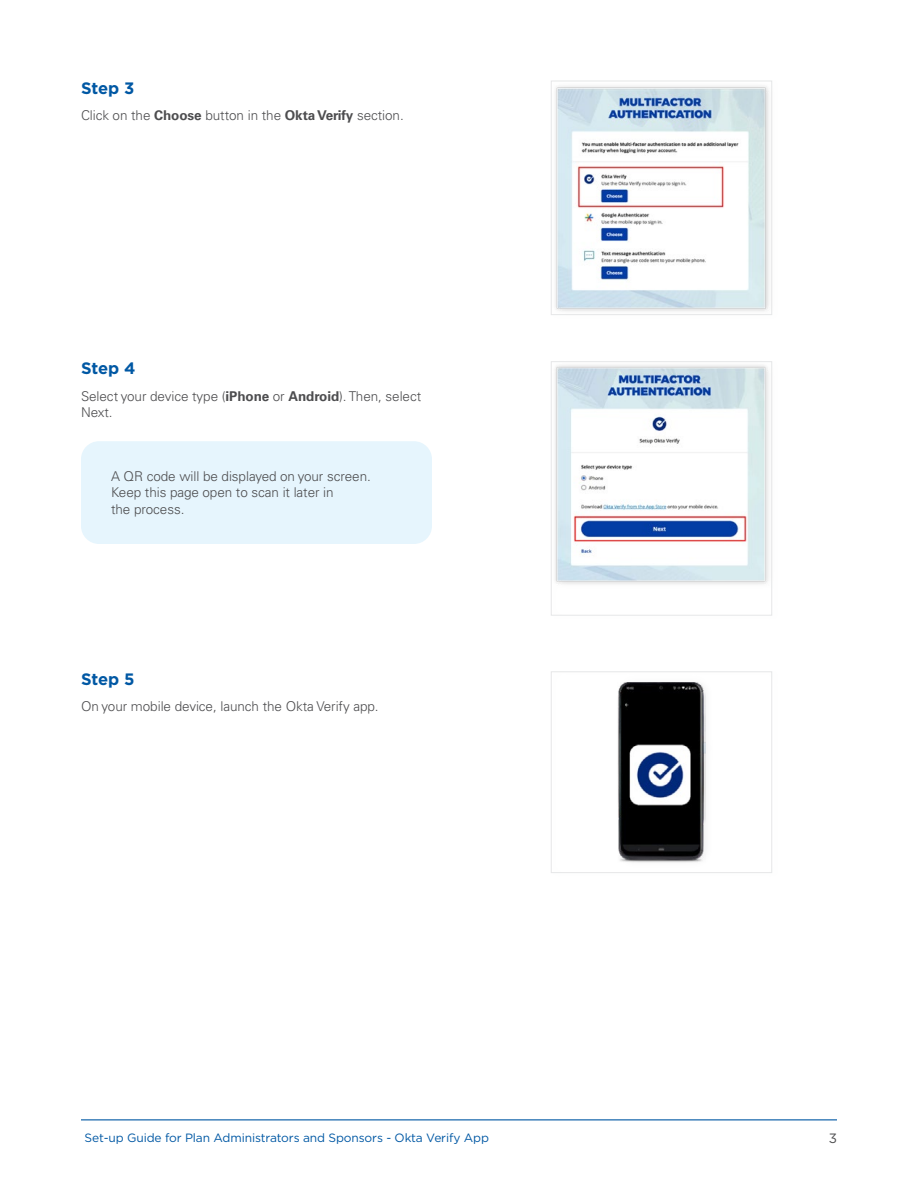
<style>
.page{position:relative;width:918px;height:1188px;background:#fff}
.page>*{position:absolute;margin:0;border:0;box-sizing:border-box;transform-origin:0 0}
.t1{font:700 16.5px "Gotham";letter-spacing:-.005em;color:#0058a4}
.t2{font:300 13.5px/16.5px "Univers LT Pro 45";letter-spacing:-.005em;color:#4d4d4f}
.t3{font:13.5px "Gotham";color:#4d4d4f}
.t4{font:12px "Gotham";letter-spacing:-.01em;color:#0058a4}
.s1{font-family:"Univers LT Pro 65";font-weight:700}
</style>
<div class="page">
<hr style="left:81px;top:1119px;width:756px;height:1px;background:#0058a4">
<div style="left:81px;top:441px;width:351px;height:103px;background:#e6f5fd;border-radius:18px"></div>
<img style="left:555px;top:365px;width:214px;height:219px">
<div style="left:551px;top:361px;width:221px;height:255px;border:1px solid #e6e7e8"></div>
<img style="left:617px;top:682px;width:89px;height:181px">
<div style="left:551px;top:671px;width:221px;height:202px;border:1px solid #e6e7e8"></div>
<img style="left:555px;top:86px;width:214px;height:225px">
<div style="left:551px;top:81px;width:221px;height:234px;border:1px solid #e6e7e8"></div>
<h3 class="t1" style="left:81px;top:77px;width:55px">Step 3</h3>
<p class="t2" style="left:81px;top:107px;width:324px">Click on the <span class="s1">Choose</span> button in the <span class="s1">Okta Verify</span> section.</p>
<h3 class="t1" style="left:81px;top:358px;width:56px">Step 4</h3>
<p class="t2" style="left:81px;top:387px;width:342px">Select your device type (<span class="s1">iPhone</span> or <span class="s1">Android</span>). Then, select<br>Next.</p>
<p class="t2" style="left:111px;top:468px;width:261px">A QR code will be displayed on your screen.<br>Keep this page open to scan it later in<br>the process.</p>
<h3 class="t1" style="left:81px;top:668px;width:55px">Step 5</h3>
<p class="t2" style="left:81px;top:697px;width:299px">On your mobile device, launch the Okta Verify app.</p>
<p class="t4" style="left:84px;top:1130px;width:406px">Set-up Guide for Plan Administrators and Sponsors - Okta Verify App</p>
<p class="t3" style="left:829px;top:1130px;width:10px">3</p>
</div>
